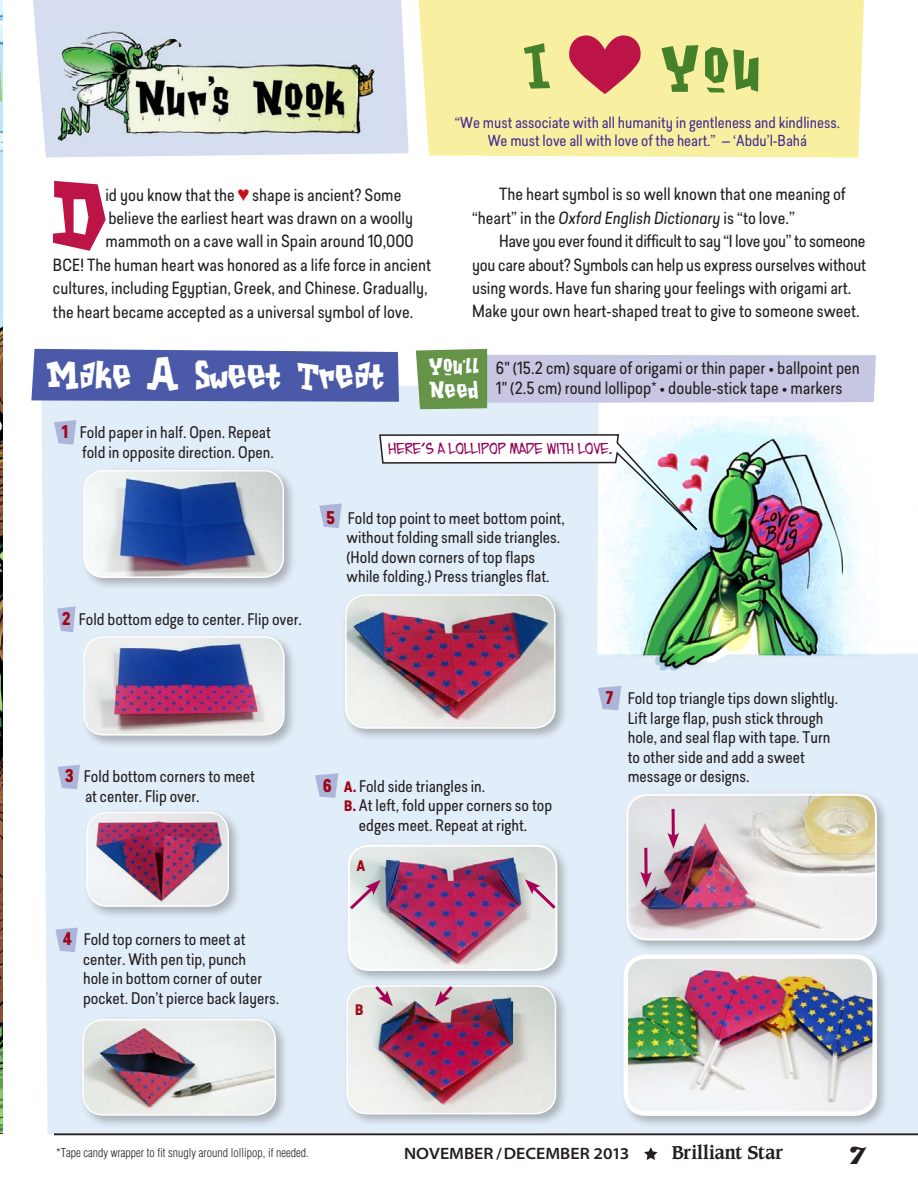
<style>
.page{position:relative;width:918px;height:1188px;background:#fff}
.page>*{position:absolute;margin:0;border:0;box-sizing:border-box;transform-origin:0 0}
.t1{font:95.4px "Playhouse";color:#bc1446}
.t2{font:73.35px "Playhouse";color:#45802a}
.t3{font:45.45px "Playhouse";letter-spacing:-.02em;color:#fff}
.t4{font:27px "Playhouse";color:#fff}
.t5{font:700 27px "Dogma Script";color:#231f20}
.t6{font:700 18px "Caxton";letter-spacing:-.02em;color:#231f20}
.t7{font:16.5px/23.4px "Predige Rounded";color:#231f20}
.t8{font:16.5px "Myriad MM 565 700";color:#231f20}
.Nur_Steps{font:15.75px/19.5px "Predige Rounded";color:#231f20}
.t9{font:15px "Predige Rounded";color:#452f92}
.t10{font:15px "Euro Comic";color:#950058}
.Nur_Steps-2{font:700 14.25px "Predige Rounded";color:#9d0715}
.t11{font:300 condensed 12px "Helvetica";color:#231f20}
.s1{font-size:77.85px}
.s2{color:#c4121a}
.s3{font-style:italic}
.s4{font-weight:700;font-size:17.25px;color:#9d0715}
.s5{font-weight:700;font-size:14.25px;color:#9d0715}
</style>
<div class="page">
<img style="left:0;top:0;width:2px;height:1133px">
<svg style="left:0;top:63px;width:2px;height:39px"></svg>
<div style="left:41px;top:386px;width:558px;height:748px;background:#e1edf8"></div>
<div style="left:538px;top:654px;width:380px;height:479px;background:#e1edf8"></div>
<div style="left:418px;top:0;width:446px;height:158px;background:#f8f0a0"></div>
<svg style="left:319px;top:504px;width:23px;height:24px"></svg>
<svg style="left:55px;top:928px;width:23px;height:24px"></svg>
<svg style="left:33px;top:0;width:376px;height:157px;background:#dae0f1"></svg>
<img style="left:54px;top:28px;width:324px;height:115px">
<svg style="left:54px;top:420px;width:22px;height:25px"></svg>
<svg style="left:57px;top:765px;width:23px;height:24px"></svg>
<svg style="left:315px;top:773px;width:23px;height:25px"></svg>
<svg style="left:598px;top:702px;width:23px;height:8px"></svg>
<div style="left:80px;top:467px;width:217px;height:124px;background:#231f20;opacity:.3"></div>
<img style="left:84px;top:471px;width:199px;height:106px">
<div style="left:83px;top:470px;width:201px;height:108px;border:2px solid #fff;border-radius:20px"></div>
<svg style="left:57px;top:606px;width:19px;height:26px"></svg>
<div style="left:80px;top:633px;width:217px;height:115px;background:#231f20;opacity:.3"></div>
<img style="left:84px;top:637px;width:200px;height:98px">
<div style="left:83px;top:636px;width:202px;height:100px;border:2px solid #fff;border-radius:20px"></div>
<svg style="left:31px;top:349px;width:368px;height:53px;background:#5462ac"></svg>
<svg style="left:378px;top:433px;width:200px;height:131px"></svg>
<svg style="left:567px;top:35px;width:76px;height:59px;background:#d26667"></svg>
<img style="left:578px;top:417px;width:340px;height:285px">
<svg style="left:416px;top:349px;width:460px;height:60px"></svg>
<svg style="left:655px;top:654px;width:33px;height:18px"></svg>
<div style="left:83px;top:808px;width:159px;height:112px;background:#231f20;opacity:.3"></div>
<img style="left:87px;top:813px;width:141px;height:93px">
<div style="left:86px;top:812px;width:143px;height:95px;border:2px solid #fff;border-radius:20px"></div>
<div style="left:79px;top:1016px;width:210px;height:112px;background:#231f20;opacity:.3"></div>
<img style="left:83px;top:1020px;width:192px;height:95px">
<div style="left:82px;top:1019px;width:194px;height:97px;border:2px solid #fff;border-radius:20px"></div>
<div style="left:342px;top:591px;width:226px;height:150px;background:#231f20;opacity:.3"></div>
<img style="left:346px;top:595px;width:209px;height:133px">
<div style="left:345px;top:594px;width:211px;height:135px;border:2px solid #fff;border-radius:20px"></div>
<div style="left:344px;top:841px;width:227px;height:143px;background:#231f20;opacity:.3"></div>
<img style="left:349px;top:846px;width:207px;height:124px">
<div style="left:348px;top:845px;width:209px;height:126px;border:2px solid #fff;border-radius:20px"></div>
<div style="left:343px;top:982px;width:226px;height:145px;background:#231f20;opacity:.3"></div>
<img style="left:347px;top:986px;width:209px;height:128px">
<div style="left:346px;top:985px;width:210px;height:129px;border:2px solid #fff;border-radius:20px"></div>
<div style="left:620px;top:951px;width:270px;height:178px;background:#231f20;opacity:.3"></div>
<img style="left:626px;top:957px;width:249px;height:157px">
<div style="left:623px;top:954px;width:254px;height:162px;border:4px solid #fff;border-radius:20px"></div>
<div style="left:623px;top:790px;width:267px;height:163px;background:#231f20;opacity:.3"></div>
<img style="left:627px;top:795px;width:249px;height:145px">
<div style="left:626px;top:794px;width:251px;height:147px;border:2px solid #fff;border-radius:20px"></div>
<svg style="left:644px;top:1147px;width:14px;height:13px"></svg>
<hr style="left:54px;top:1133px;width:864px;height:2px;background:#231f20">
<svg style="left:347px;top:880px;width:34px;height:33px"></svg>
<svg style="left:644px;top:848px;width:4px;height:23px"></svg>
<svg style="left:640px;top:871px;width:12px;height:17px"></svg>
<hr style="left:672px;top:809px;width:3px;height:29px;background:#a60152">
<svg style="left:667px;top:833px;width:12px;height:16px"></svg>
<svg style="left:372px;top:983px;width:21px;height:23px"></svg>
<svg style="left:435px;top:983px;width:21px;height:23px"></svg>
<svg style="left:525px;top:879px;width:34px;height:33px"></svg>
<p class="t2" style="left:522px;top:21px;width:30px">I</p>
<p class="t2" style="left:661px;top:21px;width:101px">Yo<span class="s1">u</span></p>
<p class="t1" style="left:51px;top:156px;width:58px">D</p>
<p class="t7" style="left:105px;top:183px;width:297px">id you know that the <span class="s2">♥</span> shape is ancient? Some</p>
<p class="t7" style="left:108px;top:206px;width:306px">believe the earliest heart was drawn on a woolly</p>
<p class="t7" style="left:105px;top:230px;width:310px">mammoth on a cave wall in Spain around 10,000</p>
<p class="t7" style="left:53px;top:253px;width:380px">BCE! The human heart was honored as a life force in ancient</p>
<p class="t7" style="left:53px;top:276px;width:376px">cultures, including Egyptian, Greek, and Chinese. Gradually,</p>
<p class="t7" style="left:53px;top:300px;width:362px">the heart became accepted as a universal symbol of love.</p>
<p class="t9" style="left:455px;top:112px;width:387px">“We must associate with all humanity in gentleness and kindliness.</p>
<p class="t9" style="left:488px;top:130px;width:321px">We must love all with love of the heart.” — ‘Abdu’l-Bahá</p>
<p class="t7" style="left:472px;top:183px;width:375px;text-indent:27px">The heart symbol is so well known that one meaning of “heart” in the <span class="s3">Oxford English Dictionary</span> is “to love.”</p>
<p class="t7" style="left:472px;top:229px;width:396px;text-indent:27px">Have you ever found it difficult to say “I love you” to someone you care about? Symbols can help us express ourselves without using words. Have fun sharing your feelings with origami art.<br>Make your own heart-shaped treat to give to someone sweet.</p>
<p class="t3" style="left:46px;top:347px;width:339px">Make A Sweet Treat</p>
<p class="t4" style="left:429px;top:349px;width:52px">You'll</p>
<p class="t4" style="left:429px;top:373px;width:51px">Need</p>
<p class="t7" style="left:496px;top:356px;width:365px">6" (15.2 cm) square of origami or thin paper • ballpoint pen</p>
<p class="t7" style="left:496px;top:376px;width:348px">1" (2.5 cm) round lollipop* • double-stick tape • markers</p>
<p class="Nur_Steps" style="left:62px;top:423px;width:213px;text-align:right"><span class="s4">1</span> Fold paper in half. Open. Repeat fold in opposite direction. Open.</p>
<p class="Nur_Steps" style="left:62px;top:609px;width:242px"><span class="s4">2</span> Fold bottom edge to center. Flip over.</p>
<p class="t10" style="left:388px;top:439px;width:225px">HERE’S A LOLLIPOP MADE WITH LOVE.</p>
<p class="Nur_Steps" style="left:347px;top:508px;width:220px;text-indent:-20px"><span class="s4">5</span> Fold top point to meet bottom point, without folding small side triangles. (Hold down corners of top flaps while folding.) Press triangles flat.</p>
<p class="Nur_Steps" style="left:85px;top:766px;width:171px;text-indent:-20px"><span class="s4">3</span> Fold bottom corners to meet at center. Flip over.</p>
<p class="Nur_Steps" style="left:83px;top:929px;width:198px;text-indent:-20px"><span class="s4">4</span> Fold top corners to meet at center. With pen tip, punch<br>hole in bottom corner of outer pocket. Don’t pierce back layers.</p>
<p class="Nur_Steps" style="left:323px;top:776px;width:164px"><span class="s4">6</span> <span class="s5">A.</span> Fold side triangles in.</p>
<p class="Nur_Steps" style="left:344px;top:795px;width:210px"><span class="s5">B.</span> At left, fold upper corners so top</p>
<p class="Nur_Steps" style="left:359px;top:815px;width:170px">edges meet. Repeat at right.</p>
<p class="Nur_Steps-2" style="left:357px;top:856px;width:10px">A</p>
<p class="Nur_Steps-2" style="left:355px;top:1000px;width:10px">B</p>
<p class="Nur_Steps" style="left:628px;top:688px;width:212px;text-indent:-22px"><span class="s4">7</span> Fold top triangle tips down slightly.<br>Lift large flap, push stick through hole, and seal flap with tape. Turn to other side and add a sweet message or designs.</p>
<p class="t11" style="left:56px;top:1145px;width:254px">*Tape candy wrapper to fit snugly around lollipop, if needed.</p>
<p class="t8" style="left:404px;top:1146px;width:227px">NOVEMBER/DECEMBER 2013</p>
<p class="t6" style="left:672px;top:1141px;width:113px">Brilliant Star</p>
<h3 class="t5" style="left:848px;top:1134px;width:17px">7</h3>
</div>
